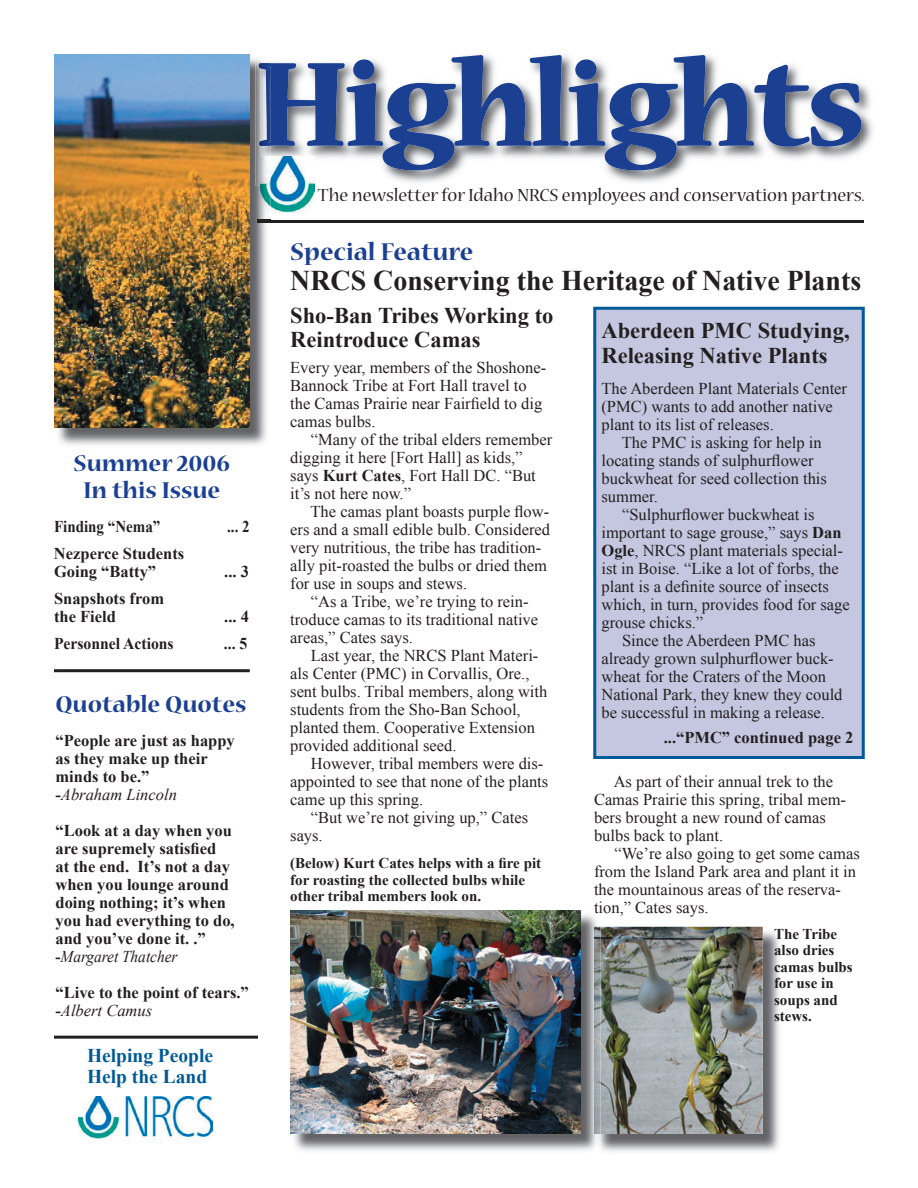
<style>
.page{position:relative;width:918px;height:1188px;background:#fff}
.page>*{position:absolute;margin:0;border:0;box-sizing:border-box;transform-origin:0 0}
.t1{font:700 129px "Nueva Std";color:#1b3f91}
.t2{font:700 28.5px "Times New Roman";color:#231f20}
.t3{font:700 27px "Nueva Std";color:#1b3f91}
.t4{font:700 25.5px/27px "Nueva Std";color:#1b3f91;text-align:center}
.t5{font:700 22.5px/24px "Times New Roman";color:#231f20}
.t6{font:19.5px "Nueva Std";color:#231f20}
.t7{font:700 19.5px/21px "Times New Roman";color:#005a96}
.t8{font:16.5px/18px "Times New Roman";color:#231f20}
.t9{font:700 16.5px/18px "Times New Roman";color:#231f20}
.t10{font:700 16.5px "Times New Roman";color:#231f20;scale:.95 1}
.t11{font:700 16.5px "Times New Roman";color:#231f20;scale:.91 1}
.t12{font:700 15px/16.5px "Times New Roman";color:#231f20}
.s1{font-weight:400;font-style:italic}
.s2{font-weight:700}
</style>
<div class="page">
<div style="left:595px;top:308px;width:268px;height:450px;background:#c5c6e0"></div>
<div style="left:593px;top:307px;width:272px;height:452px;border:3px solid #005a96"></div>
<img style="left:862px;top:96px;width:11px;height:54px">
<img style="left:384px;top:170px;width:297px;height:13px">
<svg style="left:270px;top:55px;width:592px;height:115px"></svg>
<img style="left:270px;top:156px;width:45px;height:64px">
<hr style="left:258px;top:220px;width:606px;height:3px;background:#231f20">
<img style="left:78px;top:1096px;width:135px;height:47px">
<hr style="left:54px;top:1036px;width:204px;height:3px;background:#231f20">
<hr style="left:54px;top:669px;width:196px;height:3px;background:#231f20">
<img style="left:58px;top:58px;width:209px;height:387px">
<img style="left:255px;top:58px;width:5px;height:128px">
<img style="left:259px;top:63px;width:1px;height:83px">
<img style="left:260px;top:58px;width:10px;height:168px">
<img style="left:260px;top:63px;width:10px;height:83px">
<svg style="left:258px;top:220px;width:12px;height:3px"></svg>
<img style="left:54px;top:54px;width:196px;height:374px">
<img style="left:601px;top:931px;width:179px;height:221px">
<img style="left:601px;top:927px;width:162px;height:207px">
<img style="left:294px;top:911px;width:307px;height:240px">
<img style="left:594px;top:927px;width:7px;height:224px">
<img style="left:290px;top:910px;width:290px;height:224px">
<h1 class="t1" style="left:256px;top:45px;width:610px">Highlights</h1>
<p class="t6" style="left:318px;top:187px;width:548px">The newsletter for Idaho NRCS employees and conservation partners.</p>
<h3 class="t4" style="left:74px;top:450px;width:158px">Summer 2006<br>In this Issue</h3>
<p class="t11" style="left:54px;top:515px;width:118px">Finding “Nema”</p>
<p class="t11" style="left:227px;top:515px;width:26px">... 2</p>
<p class="t9" style="left:54px;top:544px;width:132px">Nezperce Students<br>Going “Batty”</p>
<p class="t9" style="left:224px;top:562px;width:26px">... 3</p>
<p class="t9" style="left:54px;top:589px;width:112px">Snapshots from the Field</p>
<p class="t9" style="left:224px;top:607px;width:26px">... 4</p>
<p class="t10" style="left:54px;top:632px;width:128px">Personnel Actions</p>
<p class="t10" style="left:224px;top:632px;width:26px">... 5</p>
<h3 class="t4" style="left:56px;top:692px;width:193px">Quotable Quotes</h3>
<p class="t9" style="left:56px;top:731px;width:181px">“People are just as happy as they make up their minds to be.”<br>-<span class="s1">Abraham Lincoln</span></p>
<p class="t9" style="left:56px;top:821px;width:181px">“Look at a day when you are supremely satisfied<br>at the end. It’s not a day when you lounge around doing nothing; it’s when you had everything to do, and you’ve done it. .” -<span class="s1">Margaret Thatcher</span></p>
<p class="t9" style="left:56px;top:983px;width:195px">“Live to the point of tears.” -<span class="s1">Albert Camus</span></p>
<p class="t7" style="left:87px;top:1044px;width:128px">Helping People<br>Help the Land</p>
<h3 class="t3" style="left:290px;top:239px;width:185px">Special Feature</h3>
<h2 class="t2" style="left:290px;top:261px;width:572px">NRCS Conserving the Heritage of Native Plants</h2>
<h3 class="t5" style="left:290px;top:303px;width:265px">Sho-Ban Tribes Working to<br>Reintroduce Camas</h3>
<h3 class="t5" style="left:602px;top:317px;width:250px;line-height:25.5px">Aberdeen PMC Studying,<br>Releasing Native Plants</h3>
<p class="t8" style="left:602px;top:379px;width:247px">The Aberdeen Plant Materials Center</p>
<p class="t8" style="left:602px;top:397px;width:233px">(PMC) wants to add another native</p>
<p class="t8" style="left:602px;top:415px;width:174px">plant to its list of releases.</p>
<p class="t8" style="left:622px;top:433px;width:201px">The PMC is asking for help in</p>
<p class="t8" style="left:602px;top:451px;width:214px">locating stands of sulphurflower</p>
<p class="t8" style="left:602px;top:469px;width:227px">buckwheat for seed collection this</p>
<p class="t8" style="left:602px;top:487px;width:58px">summer.</p>
<p class="t8" style="left:622px;top:505px;width:194px">“Sulphurflower buckwheat is</p>
<p class="t8" style="left:602px;top:523px;width:242px">important to sage grouse,” says <span class="s2">Dan</span></p>
<p class="t8" style="left:602px;top:541px;width:243px"><span class="s2">Ogle</span>, NRCS plant materials special-</p>
<p class="t8" style="left:602px;top:559px;width:239px">ist in Boise. “Like a lot of forbs, the</p>
<p class="t8" style="left:602px;top:577px;width:229px">plant is a definite source of insects</p>
<p class="t8" style="left:602px;top:595px;width:250px">which, in turn, provides food for sage</p>
<p class="t8" style="left:602px;top:613px;width:103px">grouse chicks.”</p>
<p class="t8" style="left:622px;top:631px;width:195px">Since the Aberdeen PMC has</p>
<p class="t8" style="left:602px;top:649px;width:234px">already grown sulphurflower buck-</p>
<p class="t8" style="left:602px;top:667px;width:226px">wheat for the Craters of the Moon</p>
<p class="t8" style="left:602px;top:685px;width:243px">National Park, they knew they could</p>
<p class="t8" style="left:602px;top:703px;width:225px">be successful in making a release.</p>
<p class="t9" style="left:664px;top:728px;width:191px">...“PMC” continued page 2</p>
<p class="t8" style="left:594px;top:772px;width:254px;text-indent:20px">As part of their annual trek to the<br>Camas Prairie this spring, tribal mem&shy;bers brought a new round of camas bulbs back to plant.</p>
<p class="t8" style="left:594px;top:844px;width:267px;text-indent:21px">“We’re also going to get some camas from the Island Park area and plant it in the mountainous areas of the reserva&shy;tion,” Cates says.</p>
<p class="t12" style="left:774px;top:925px;width:80px">The Tribe also dries camas bulbs for use in soups and stews.</p>
<p class="t8" style="left:290px;top:358px;width:257px">Every year, members of the Shoshone-<br>Bannock Tribe at Fort Hall travel to the Camas Prairie near Fairfield to dig camas bulbs.</p>
<p class="t8" style="left:290px;top:430px;width:264px;text-indent:21px">“Many of the tribal elders remember digging it here [Fort Hall] as kids,” says <span class="s2">Kurt Cates</span>, Fort Hall DC. “But it’s not here now.”</p>
<p class="t8" style="left:290px;top:502px;width:261px;text-indent:20px">The camas plant boasts purple flow&shy;ers and a small edible bulb. Considered very nutritious, the tribe has tradition&shy;ally pit-roasted the bulbs or dried them for use in soups and stews.</p>
<p class="t8" style="left:290px;top:592px;width:249px;text-indent:21px">“As a Tribe, we’re trying to rein&shy;troduce camas to its traditional native areas,” Cates says.</p>
<p class="t8" style="left:290px;top:646px;width:259px;text-indent:21px">Last year, the NRCS Plant Materi&shy;als Center (PMC) in Corvallis, Ore., sent bulbs. Tribal members, along with students from the Sho-Ban School, planted them. Cooperative Extension provided additional seed.</p>
<p class="t8" style="left:290px;top:754px;width:260px;text-indent:21px">However, tribal members were dis&shy;appointed to see that none of the plants came up this spring.</p>
<p class="t8" style="left:290px;top:808px;width:239px;text-indent:21px">“But we’re not giving up,” Cates says.</p>
<p class="t12" style="left:290px;top:855px;width:252px">(Below) Kurt Cates helps with a fire pit for roasting the collected bulbs while other tribal members look on.</p>
</div>
